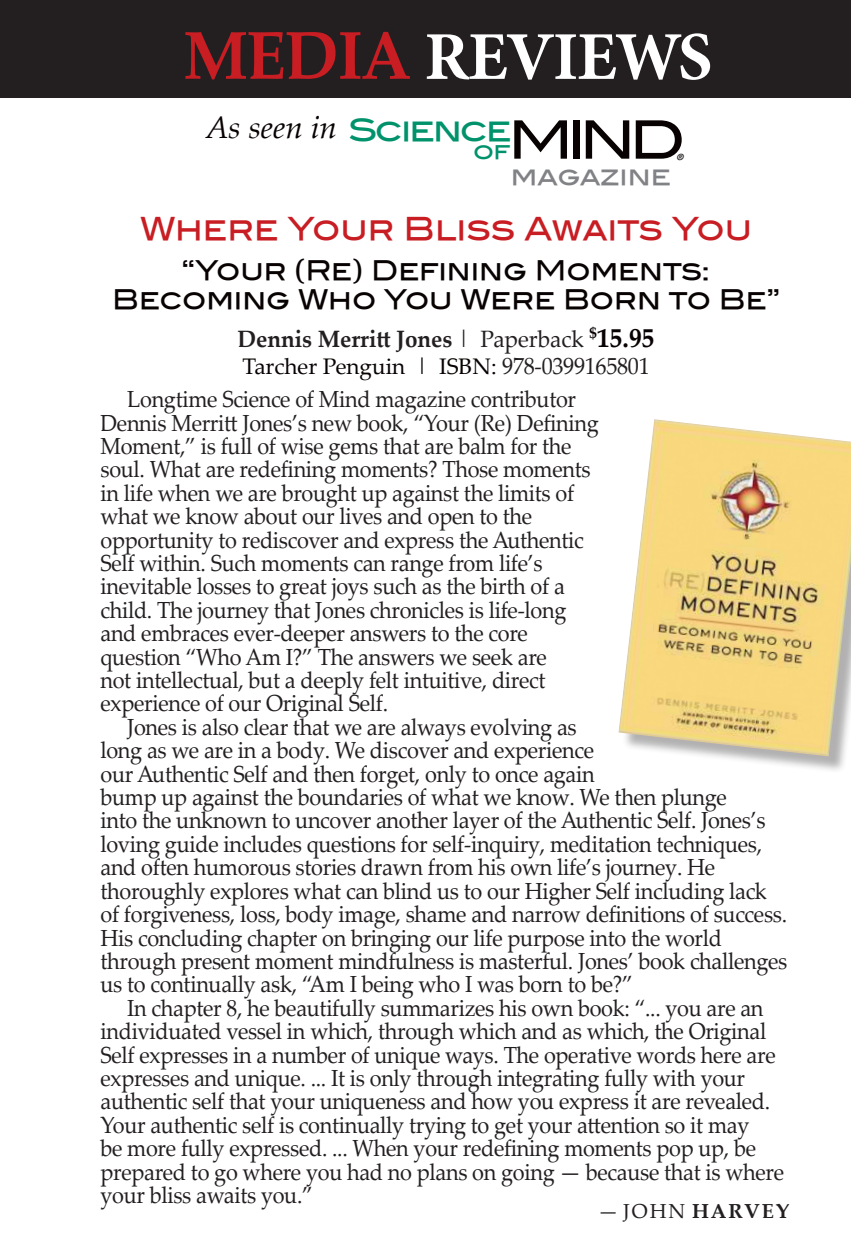
<style>
.page{position:relative;width:851px;height:1256px;background:#fff}
.page>*{position:absolute;margin:0;border:0;box-sizing:border-box;transform-origin:0 0}
.t1{font:700 68.4px "Minion Pro";letter-spacing:-.025em;color:#fff}
.t2{font:52.88px "Blair Md ITCTT Medium";color:#080302}
.t3{font:31.5px "Blair Md ITCTT Medium";letter-spacing:-.005em;color:#c71d23;scale:.95 1}
.t4{font:italic 31.5px "Palatino Linotype";color:#080302}
.t5{font:31.05px "Blair Md ITCTT Medium";letter-spacing:-.06em;color:#00926b}
.t6{font:27px/29.2px "Blair Md ITCTT Medium";color:#080302;text-align:center;scale:.95 1}
.t7{font:24.75px "Blair Md ITCTT Medium";color:#808285}
.t8{font:700 23.62px "Palatino Linotype";color:#231f20;scale:.95 1}
.t9{font:23.4px/23.4px "Palatino Linotype";letter-spacing:-.015em;color:#231f20;scale:.93 1}
.t10{font:22.5px "Palatino Linotype";color:#080302}
.t11{font:22.05px "Blair Md ITCTT Medium";color:#00926b}
.t12{font:700 20.25px "Palatino Linotype";letter-spacing:.09em;color:#231f20}
.t13{font:18px "Blair Md ITCTT Medium";color:#231f20}
.t14{font:italic 700 8.55px "Helvetica";color:#231f20}
.s1{font-family:"Palatino";color:#c71d23}
.s2{font-weight:400}
.s3{font-size:27px;color:#080302}
.s4{font-size:23.62px;color:#231f20}
</style>
<div class="page">
<div style="left:0;top:0;width:850px;height:98px;background:#231f20"></div>
<div style="left:621px;top:422px;width:229px;height:351px;background:#231f20;opacity:.35"></div>
<img style="left:618px;top:419px;width:232px;height:337px">
<h1 class="t1" style="left:183px;top:9px;width:530px"><span class="s1">MEDIA</span> REVIEWS</h1>
<h3 class="t4" style="left:206px;top:105px;width:133px">As seen in</h3>
<h3 class="t5" style="left:348px;top:111px;width:165px">Science</h3>
<p class="t11" style="left:473px;top:137px;width:39px">of</p>
<h2 class="t2" style="left:508px;top:108px;width:179px">MIND</h2>
<p class="t14" style="left:676px;top:152px;width:8px">®</p>
<p class="t7" style="left:510px;top:161px;width:162px">magazine</p>
<h3 class="t3" style="left:140px;top:210px;width:645px">Where Your Bliss Awaits You</h3>
<p class="t6" style="left:112px;top:255px;width:704px">“Your (Re) Defining Moments:<br>Becoming Who You Were Born to Be”</p>
<p class="t8" style="left:237px;top:322px;width:440px">Dennis Merritt Jones <span class="s2">| Paperback</span> <sup>$</sup><span class="s3">15.95</span></p>
<p class="t10" style="left:242px;top:350px;width:409px">Tarcher Penguin | ISBN: <span class="s4">978-0399165801</span></p>
<p class="t9" style="left:100px;top:386px;width:537px;text-indent:27px">Longtime Science of Mind magazine contributor Dennis Merritt Jones’s new book, “Your (Re) Defining Moment,” is full of wise gems that are balm for the soul. What are redefining moments? Those moments in life when we are brought up against the limits of what we know about our lives and open to the opportunity to rediscover and express the Authentic Self within. Such moments can range from life’s inevitable losses to great joys such as the birth of a child. The journey that Jones chronicles is life-long and embraces ever-deeper answers to the core question “Who Am I?” The answers we seek are<br>not intellectual, but a deeply felt intuitive, direct experience of our Original Self.</p>
<p class="t9" style="left:100px;top:714px;width:740px;text-indent:27px">Jones is also clear that we are always evolving as<br>long as we are in a body. We discover and experience<br>our Authentic Self and then forget, only to once again<br>bump up against the boundaries of what we know. We then plunge<br>into the unknown to uncover another layer of the Authentic Self. Jones’s loving guide includes questions for self-inquiry, meditation techniques, and often humorous stories drawn from his own life’s journey. He thoroughly explores what can blind us to our Higher Self including lack of forgiveness, loss, body image, shame and narrow definitions of success.<br>His concluding chapter on bringing our life purpose into the world through present moment mindfulness is masterful. Jones’ book challenges us to continually ask, “Am I being who I was born to be?”</p>
<p class="t9" style="left:100px;top:995px;width:736px;text-indent:27px">In chapter 8, he beautifully summarizes his own book: “... you are an individuated vessel in which, through which and as which, the Original Self expresses in a number of unique ways. The operative words here are expresses and unique. ... It is only through integrating fully with your authentic self that your uniqueness and how you express it are revealed.<br>Your authentic self is continually trying to get your attention so it may<br>be more fully expressed. ... When your redefining moments pop up, be prepared to go where you had no plans on going — because that is where your bliss awaits you.”</p>
<p class="t12" style="left:598px;top:1196px;width:193px"><span class="s2">— JOHN</span> HARVEY</p>
<p class="t13" style="left:532px;top:1205px;width:266px">Science of Mind 103</p>
</div>
